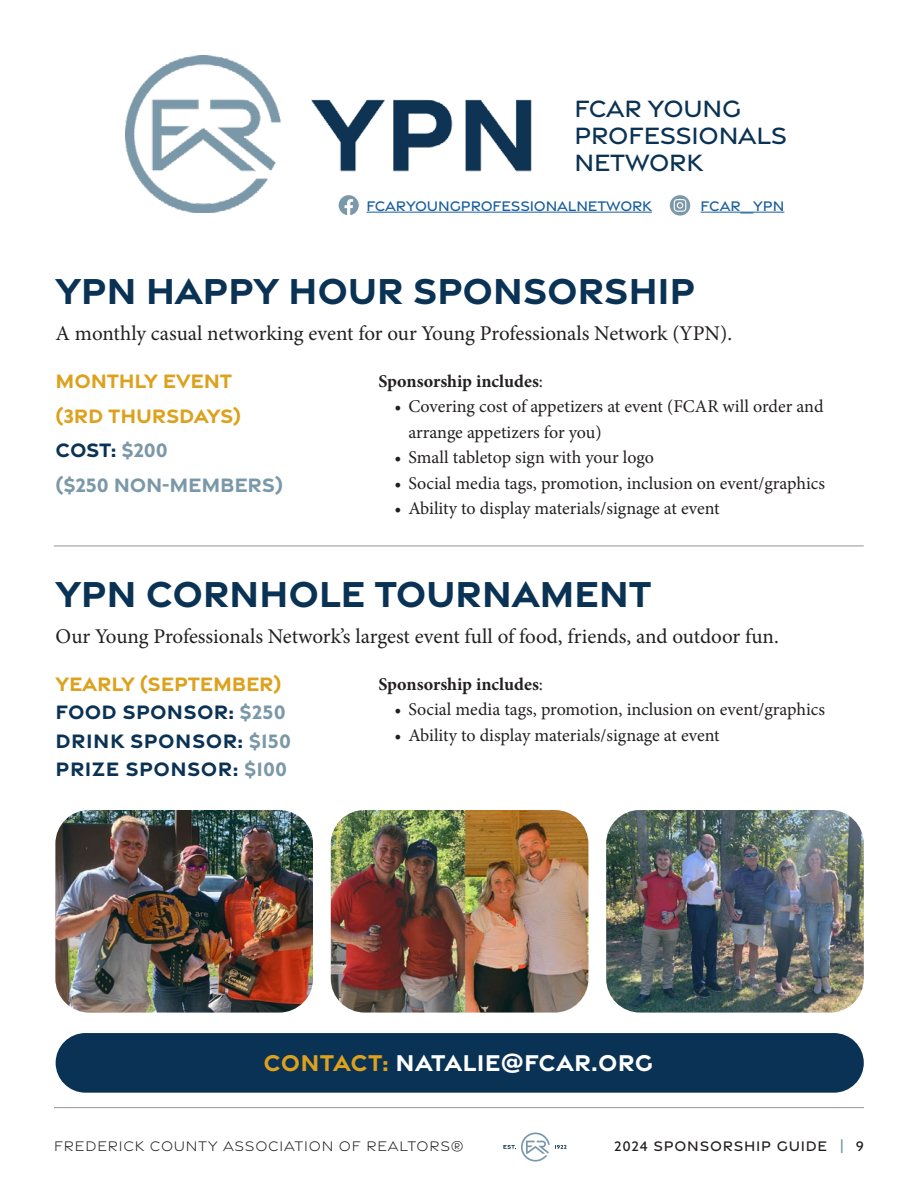
<style>
.page{position:relative;width:918px;height:1188px;background:#fff}
.page>*{position:absolute;margin:0;border:0;box-sizing:border-box;transform-origin:0 0}
.t1{font:700 39px "Gravesend Sans";letter-spacing:-.01em;color:#0a3254}
.t2{font:500 25.5px/27px "Gravesend Sans";letter-spacing:-.01em;color:#0a3254}
.t3{font:700 24.6px "Gravesend Sans";letter-spacing:.01em;color:#fff}
.t4{font:21px "Minion Pro";letter-spacing:-.005em;color:#231f20}
.t5{font:700 21px/28.5px "Gravesend Sans";letter-spacing:.01em;color:#0a3254}
.t6{font:700 21px/34.5px "Gravesend Sans";letter-spacing:-.01em;color:#dca11d}
.t7{font:18px/25.5px "Minion Pro";color:#231f20}
.t8{font:700 18px "Minion Pro";color:#231f20}
.t9{font:300 15px "Gravesend Sans";letter-spacing:.05em;color:#231f20}
.t10{font:500 15px "Gravesend Sans";letter-spacing:-.01em;color:#175d9e}
.t11{font:500 15px "Gravesend Sans";letter-spacing:.05em;color:#231f20}
.s1{color:#0a3254}
.s2{color:#7b98a9}
.s3{font-weight:400}
.s4{color:#dca11d}
</style>
<div class="page">
<hr style="left:54px;top:1107px;width:810px;height:1px;background:#939598">
<svg style="left:503px;top:1132px;width:64px;height:30px"></svg>
<img style="left:125px;top:56px;width:415px;height:156px">
<div style="left:56px;top:1033px;width:808px;height:60px;background:#0a3254;border-radius:30px"></div>
<img style="left:331px;top:810px;width:257px;height:203px">
<img style="left:55px;top:810px;width:258px;height:203px">
<img style="left:606px;top:810px;width:258px;height:203px">
<hr style="left:367px;top:212px;width:285px;height:1px;background:#175d9e">
<hr style="left:701px;top:212px;width:83px;height:1px;background:#175d9e">
<svg style="left:339px;top:195px;width:20px;height:20px"></svg>
<svg style="left:670px;top:195px;width:20px;height:21px"></svg>
<hr style="left:54px;top:546px;width:810px;height:1px;background:#939598">
<h2 class="t2" style="left:574px;top:94px;width:214px">FCAR YOUNG<br>PROFESSIONALS<br>NETWORK</h2>
<p class="t10" style="left:367px;top:196px;width:287px">FCARYOUNGPROFESSIONALNETWORK</p>
<p class="t10" style="left:701px;top:196px;width:85px">FCAR_YPN</p>
<h1 class="t1" style="left:56px;top:265px;width:641px">YPN HAPPY HOUR SPONSORSHIP</h1>
<p class="t4" style="left:56px;top:319px;width:678px">A monthly casual networking event for our Young Professionals Network (YPN).</p>
<p class="t6" style="left:56px;top:363px;width:229px">MONTHLY EVENT (3RD THURSDAYS)<br><span class="s1">COST:</span> <span class="s2">$200<br>($250 NON-MEMBERS)</span></p>
<p class="t8" style="left:378px;top:369px;width:166px">Sponsorship includes<span class="s3">:</span></p>
<p class="t7" style="left:408px;top:394px;width:417px;text-indent:-14px">• Covering cost of appetizers at event (FCAR will order and arrange appetizers for you)</p>
<p class="t7" style="left:395px;top:445px;width:261px">• Small tabletop sign with your logo</p>
<p class="t7" style="left:395px;top:471px;width:432px">• Social media tags, promotion, inclusion on event/graphics</p>
<p class="t7" style="left:395px;top:496px;width:327px">• Ability to display materials/signage at event</p>
<h1 class="t1" style="left:56px;top:568px;width:598px">YPN CORNHOLE TOURNAMENT</h1>
<p class="t4" style="left:56px;top:622px;width:725px">Our Young Professionals Network’s largest event full of food, friends, and outdoor fun.</p>
<p class="t5" style="left:56px;top:669px;width:237px"><span class="s4">YEARLY (SEPTEMBER)<br></span>FOOD SPONSOR: <span class="s2">$250<br></span>DRINK SPONSOR: <span class="s2">$150<br></span>PRIZE SPONSOR: <span class="s2">$100</span></p>
<p class="t8" style="left:378px;top:671px;width:166px">Sponsorship includes<span class="s3">:</span></p>
<p class="t7" style="left:395px;top:697px;width:432px">• Social media tags, promotion, inclusion on event/graphics</p>
<p class="t7" style="left:395px;top:722px;width:327px">• Ability to display materials/signage at event</p>
<h3 class="t3" style="left:263px;top:1047px;width:391px"><span class="s4">CONTACT:</span> NATALIE@FCAR.ORG</h3>
<p class="t9" style="left:54px;top:1138px;width:411px">FREDERICK COUNTY ASSOCIATION OF REALTORS®</p>
<p class="t11" style="left:614px;top:1137px;width:251px">2024 SPONSORSHIP GUIDE <span class="s2">|</span> 9</p>
</div>
